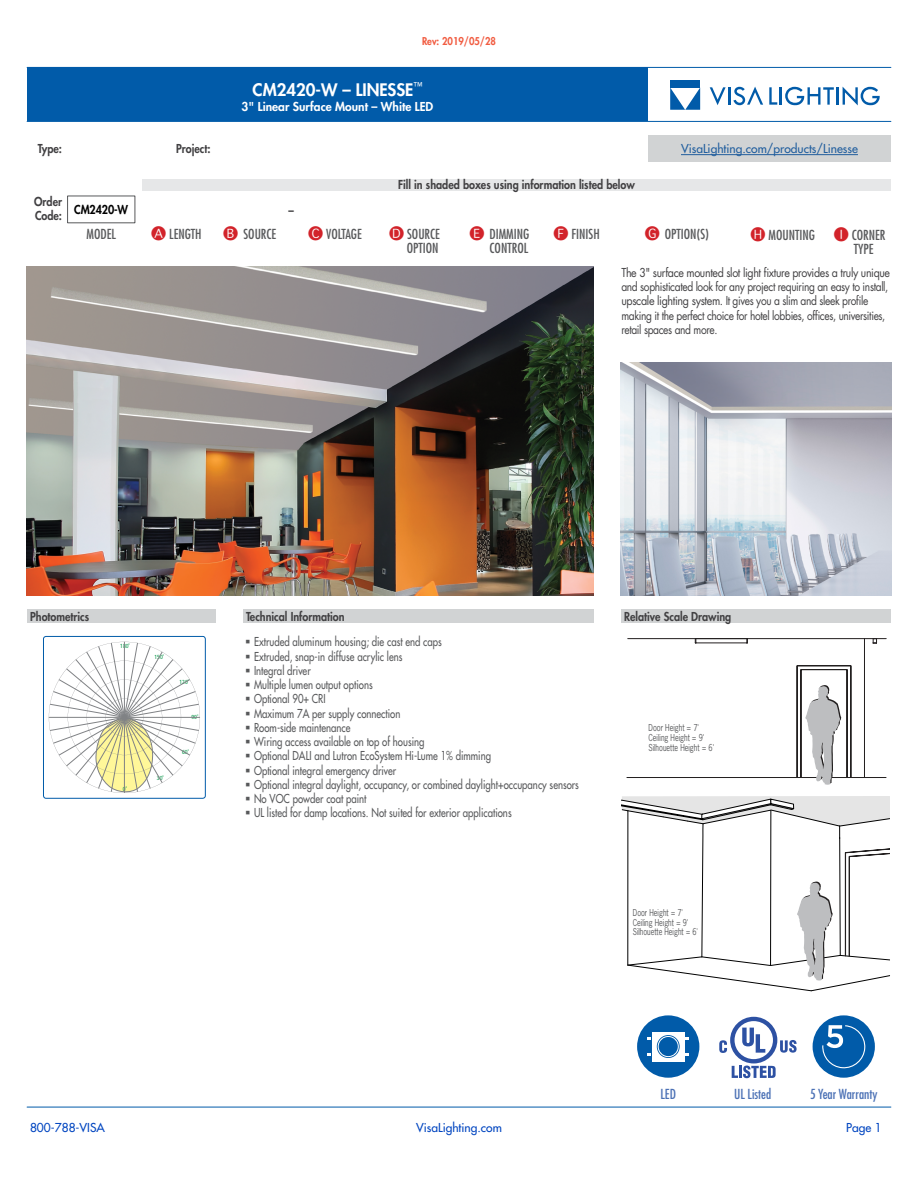
<style>
.page{position:relative;width:918px;height:1188px;background:#fff}
.page>*{position:absolute;margin:0;border:0;box-sizing:border-box;transform-origin:0 0}
.t1{font:800 16.8px "Futura Std";color:#fff}
.t2{font:condensed 13.5px/13.5px "Futura Std";color:#58595b}
.t3{font:condensed 13.5px "Futura Std";color:#4a70b5}
.t4{font:500 12px/14.2px "Futura Std";color:#58595b;scale:.8 1}
.t5{font:12px/14.4px "Futura Std";letter-spacing:-.035em;color:#414042;scale:.89 1}
.t6{font:800 12px/14.4px "Futura Std";color:#414042;scale:.9 1}
.t7{font:500 12px "Futura Std";color:#0045c0}
.t8{font:500 12px "Futura Std";color:#215e9e}
.t9{font:800 12px "Futura Std";color:#fff}
.t10{font:800 12px "Futura Std";letter-spacing:-.01em;color:#000;scale:.9 1}
.t11{font:800 10.5px "Futura Std";color:#f15b40;scale:.9 1}
.t12{font:9px/9.8px "News Gothic Std";color:#58595b;scale:.8 1}
.t13{font:condensed 5.85px "Frutiger LT Std";color:#009444}
</style>
<div class="page">
<div style="left:670px;top:80px;width:30px;height:7px;background:#015ba9"></div>
<svg style="left:670px;top:88px;width:30px;height:22px"></svg>
<svg style="left:769px;top:87px;width:111px;height:18px"></svg>
<svg style="left:710px;top:87px;width:53px;height:18px"></svg>
<hr style="left:27px;top:121px;width:864px;height:1px;background:#015ba9">
<hr style="left:27px;top:67px;width:864px;height:1px;background:#015ba9">
<hr style="left:27px;top:1107px;width:864px;height:1px;background:#015ba9">
<div style="left:142px;top:179px;width:749px;height:12px;background:#e6e7e8"></div>
<svg style="left:812px;top:1015px;width:63px;height:63px;fill:#015ba9"></svg>
<div style="left:637px;top:1015px;width:62px;height:63px;background:#015ba9;border-radius:50%"></div>
<div style="left:652px;top:1032px;width:32px;height:29px;background:#fff"></div>
<svg style="left:685px;top:1053px;width:4px;height:3px"></svg>
<svg style="left:685px;top:1037px;width:4px;height:3px"></svg>
<svg style="left:657px;top:1035px;width:23px;height:23px"></svg>
<svg style="left:658px;top:1036px;width:21px;height:21px"></svg>
<div style="left:658px;top:1037px;width:20px;height:19px;background:#015ba9;border-radius:50%"></div>
<div style="left:27px;top:68px;width:621px;height:54px;background:#015ba9"></div>
<div style="left:67px;top:196px;width:68px;height:27px;border:1px solid #58595b"></div>
<div style="left:648px;top:135px;width:243px;height:27px;background:#d1d3d4"></div>
<hr style="left:681px;top:154px;width:177px;height:1px;background:#215e9e">
<div style="left:621px;top:609px;width:270px;height:14px;background:#d1d3d4"></div>
<div style="left:243px;top:609px;width:351px;height:14px;background:#d1d3d4"></div>
<hr style="left:696px;top:643px;width:51px;height:1px;background:#231f20">
<svg style="left:873px;top:639px;width:4px;height:5px"></svg>
<hr style="left:628px;top:638px;width:258px;height:1px;background:#221f1f">
<hr style="left:627px;top:777px;width:259px;height:1px;background:#221f1f">
<hr style="left:864px;top:639px;width:1px;height:139px;background:#221f1f">
<svg style="left:797px;top:665px;width:54px;height:120px"></svg>
<div style="left:27px;top:609px;width:189px;height:14px;background:#d1d3d4"></div>
<svg style="left:43px;top:636px;width:162px;height:162px"></svg>
<div style="left:43px;top:636px;width:162px;height:162px;border:1px solid #015ba9;border-radius:3px"></div>
<svg style="left:719px;top:1016px;width:77px;height:63px"></svg>
<img style="left:26px;top:266px;width:568px;height:330px">
<img style="left:621px;top:362px;width:270px;height:234px">
<svg style="left:621px;top:796px;width:269px;height:195px"></svg>
<p class="t11" style="left:422px;top:34px;width:84px">Rev: 2019/05/28</p>
<p class="t6" style="left:38px;top:142px;width:28px">Type:</p>
<p class="t6" style="left:176px;top:142px;width:40px">Project:</p>
<p class="t6" style="left:34px;top:194px;width:32px">Order<br>Code:</p>
<p class="t10" style="left:74px;top:202px;width:61px">CM2420-W</p>
<h1 class="t1" style="left:253px;top:79px;width:171px">CM2420-W – LINESSE<sup>™</sup></h1>
<p class="t9" style="left:242px;top:99px;width:193px">3" Linear Surface Mount – White LED</p>
<p class="t6" style="left:289px;top:204px;width:7px">–</p>
<p class="t6" style="left:398px;top:177px;width:264px">Fill in shaded boxes using information listed below</p>
<p class="t8" style="left:681px;top:142px;width:178px">VisaLighting.com/products/Linesse</p>
<p class="t2" style="left:87px;top:227px;width:31px">MODEL</p>
<p class="t2" style="left:169px;top:227px;width:34px">LENGTH</p>
<p class="t2" style="left:243px;top:227px;width:34px">SOURCE</p>
<p class="t2" style="left:489px;top:227px;width:42px">DIMMING<br>CONTROL</p>
<p class="t2" style="left:407px;top:227px;width:34px">SOURCE</p>
<p class="t2" style="left:572px;top:227px;width:30px">FINISH</p>
<p class="t2" style="left:665px;top:227px;width:46px">OPTION(S)</p>
<p class="t2" style="left:407px;top:241px;width:33px">OPTION</p>
<p class="t2" style="left:326px;top:228px;width:37px">VOLTAGE</p>
<p class="t2" style="left:768px;top:228px;width:48px">MOUNTING</p>
<p class="t2" style="left:852px;top:228px;width:35px">CORNER<br>TYPE</p>
<p class="t5" style="left:621px;top:265px;width:303px">The 3" surface mounted slot light fixture provides a truly unique and sophisticated look for any project requiring an easy to install, upscale lighting system. It gives you a slim and sleek profile making it the perfect choice for hotel lobbies, offices, universities, retail spaces and more.</p>
<p class="t6" style="left:30px;top:609px;width:67px">Photometrics</p>
<p class="t13" style="left:120px;top:642px;width:11px">180˚</p>
<p class="t13" style="left:123px;top:786px;width:6px">0˚</p>
<p class="t13" style="left:154px;top:654px;width:11px">150˚</p>
<p class="t13" style="left:157px;top:775px;width:8px">30˚</p>
<p class="t13" style="left:179px;top:679px;width:11px">120˚</p>
<p class="t13" style="left:191px;top:714px;width:8px">90˚</p>
<p class="t13" style="left:182px;top:748px;width:8px">60˚</p>
<p class="t6" style="left:246px;top:609px;width:111px">Technical Information</p>
<p class="t4" style="left:254px;top:635px;width:408px">Extruded aluminum housing; die cast end caps<br>Extruded, snap-in diffuse acrylic lens<br>Integral driver<br>Multiple lumen output options<br>Optional 90+ CRI<br>Maximum 7A per supply connection<br>Room-side maintenance<br>Wiring access available on top of housing<br>Optional DALI and Lutron EcoSystem Hi-Lume 1% dimming<br>Optional integral emergency driver<br>Optional integral daylight, occupancy, or combined daylight+occupancy sensors No VOC powder coat paint<br>UL listed for damp locations. Not suited for exterior applications</p>
<p class="t6" style="left:624px;top:609px;width:121px">Relative Scale Drawing</p>
<p class="t12" style="left:648px;top:723px;width:84px">Door Height = 7'<br>Ceiling Height = 9'<br>Silhouette Height = 6'</p>
<p class="t12" style="left:633px;top:908px;width:83px">Door Height = 7'<br>Ceiling Height = 9'<br>Silhouette Height = 6'</p>
<p class="t3" style="left:661px;top:1086px;width:17px">LED</p>
<p class="t3" style="left:734px;top:1086px;width:39px">UL Listed</p>
<p class="t3" style="left:810px;top:1086px;width:69px">5 Year Warranty</p>
<p class="t7" style="left:30px;top:1120px;width:76px">800-788-VISA</p>
<p class="t7" style="left:416px;top:1120px;width:87px">VisaLighting.com</p>
<p class="t7" style="left:846px;top:1120px;width:37px">Page 1</p>
</div>
